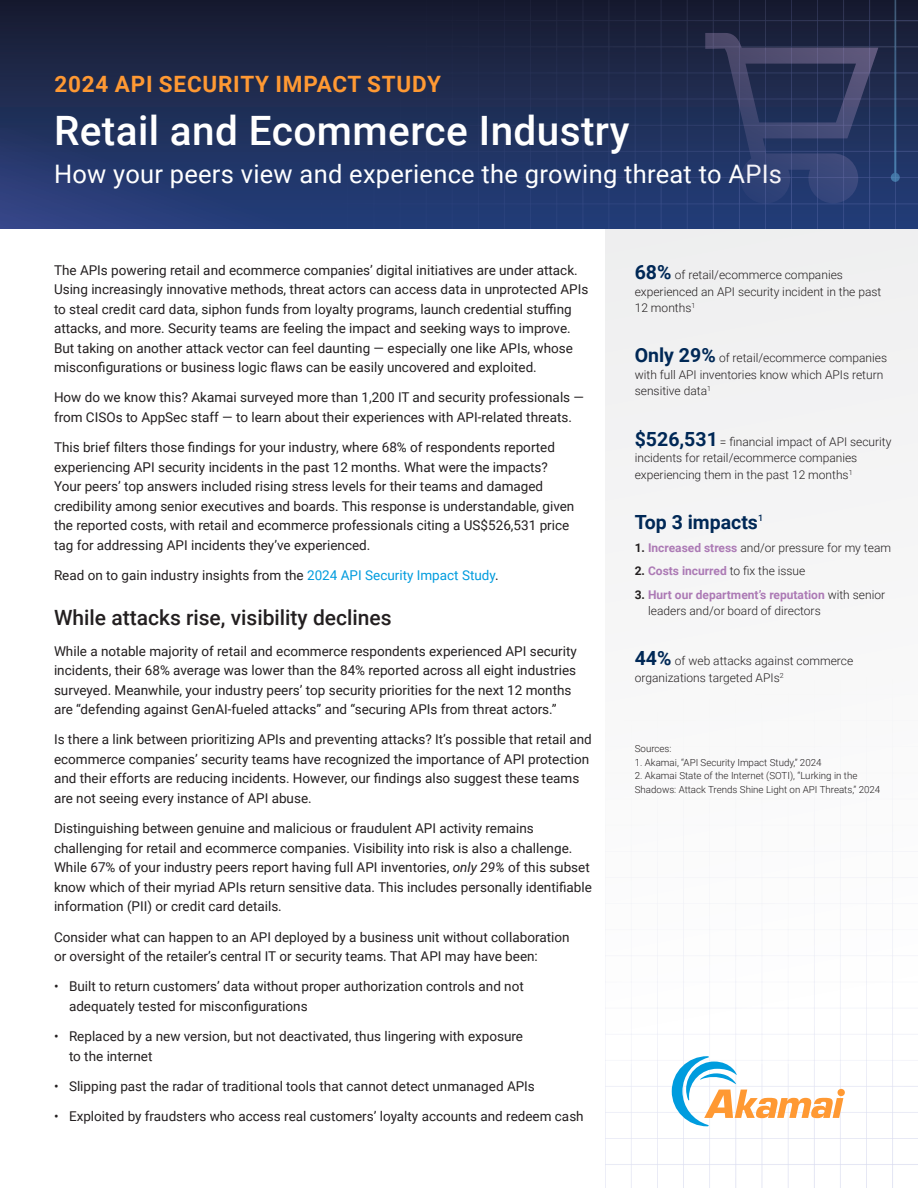
<style>
.page{position:relative;width:918px;height:1188px;background:#fff}
.page>*{position:absolute;margin:0;border:0;box-sizing:border-box;transform-origin:0 0}
.H1_Title{font:500 40.5px "Roboto";letter-spacing:.01em;color:#fff}
.H1_Title-2{font:25.5px "Roboto";letter-spacing:.01em;color:#fff}
.Preheader{font:700 22.5px "Roboto";letter-spacing:.035em;color:#f93}
.H2_Title{font:500 21px "Roboto";color:#231f20}
.Sidebar_-_Benefits_Body{font:700 19.5px "Roboto";color:#002856}
.Body{font:13.5px/19.5px "Roboto";color:#231f20}
.Sidebar_-_Benefits_Body-2{font:300 12px/16.5px "Roboto";color:#231f20}
.Sidebar_-_Benefits_Body-3{font:700 12px "Roboto";color:#ac7ab5}
.Sidebar_-_Benefits_Body-4{font:300 9.75px/13.5px "Roboto";color:#231f20}
.s1{color:#009cde}
.s2{font-style:italic}
.s3{font-weight:700;font-size:19.5px;color:#002856}
.s4{font-weight:700}
.s5{font-weight:700;color:#ac7ab5}
.s6{color:#231f20}
.s7{font-weight:300;color:#231f20}
</style>
<div class="page">
<img style="left:606px;top:1049px;width:312px;height:139px">
<svg style="left:0;top:0;width:36px;height:128px;background:#1c2544"></svg>
<svg style="left:0;top:128px;width:36px;height:101px;background:#2c3c74"></svg>
<img style="left:36px;top:0;width:882px;height:229px">
<div style="left:838px;top:1089px;width:7px;height:7px;background:#f93;border-radius:50%"></div>
<svg style="left:672px;top:1056px;width:171px;height:70px"></svg>
<svg style="left:705px;top:33px;width:173px;height:171px;background:#2e3a63"></svg>
<div style="left:606px;top:229px;width:312px;height:820px;background:#f7f7f7"></div>
<svg style="left:893px;top:0;width:25px;height:180px;background:#212f53"></svg>
<svg style="left:891px;top:173px;width:9px;height:9px"></svg>
<p class="Preheader" style="left:54px;top:69px;width:388px">2024 API SECURITY IMPACT STUDY</p>
<p class="H1_Title" style="left:54px;top:103px;width:577px">Retail and Ecommerce Industry</p>
<p class="H1_Title-2" style="left:54px;top:156px;width:730px">How your peers view and experience the growing threat to APIs</p>
<p class="Body" style="left:54px;top:259px;width:536px">The APIs powering retail and ecommerce companies’ digital initiatives are under attack.<br>Using increasingly innovative methods, threat actors can access data in unprotected APIs to steal credit card data, siphon funds from loyalty programs, launch credential stuffing attacks, and more. Security teams are feeling the impact and seeking ways to improve.<br>But taking on another attack vector can feel daunting — especially one like APIs, whose misconfigurations or business logic flaws can be easily uncovered and exploited.</p>
<p class="Body" style="left:54px;top:387px;width:532px">How do we know this? Akamai surveyed more than 1,200 IT and security professionals — from CISOs to AppSec staff — to learn about their experiences with API-related threats.</p>
<p class="Body" style="left:54px;top:437px;width:522px">This brief filters those findings for your industry, where 68% of respondents reported experiencing API security incidents in the past 12 months. What were the impacts?<br>Your peers’ top answers included rising stress levels for their teams and damaged credibility among senior executives and boards. This response is understandable, given the reported costs, with retail and ecommerce professionals citing a US$526,531 price tag for addressing API incidents they’ve experienced.</p>
<p class="Body" style="left:54px;top:565px;width:446px">Read on to gain industry insights from the <span class="s1">2024 API Security Impact Study</span>.</p>
<p class="H2_Title" style="left:54px;top:603px;width:339px">While attacks rise, visibility declines</p>
<p class="Body" style="left:54px;top:641px;width:524px">While a notable majority of retail and ecommerce respondents experienced API security incidents, their 68% average was lower than the 84% reported across all eight industries surveyed. Meanwhile, your industry peers’ top security priorities for the next 12 months are “defending against GenAI-fueled attacks” and “securing APIs from threat actors.”</p>
<p class="Body" style="left:54px;top:729px;width:539px">Is there a link between prioritizing APIs and preventing attacks? It’s possible that retail and ecommerce companies’ security teams have recognized the importance of API protection and their efforts are reducing incidents. However, our findings also suggest these teams are not seeing every instance of API abuse.</p>
<p class="Body" style="left:54px;top:818px;width:539px">Distinguishing between genuine and malicious or fraudulent API activity remains challenging for retail and ecommerce companies. Visibility into risk is also a challenge.<br>While 67% of your industry peers report having full API inventories, <span class="s2">only 29%</span> of this subset know which of their myriad APIs return sensitive data. This includes personally identifiable information (PII) or credit card details.</p>
<p class="Body" style="left:54px;top:927px;width:517px">Consider what can happen to an API deployed by a business unit without collaboration or oversight of the retailer’s central IT or security teams. That API may have been:</p>
<p class="Body" style="left:69px;top:976px;width:456px;text-indent:-15px">• Built to return customers’ data without proper authorization controls and not adequately tested for misconfigurations</p>
<p class="Body" style="left:69px;top:1026px;width:456px;text-indent:-15px">• Replaced by a new version, but not deactivated, thus lingering with exposure to the internet</p>
<p class="Body" style="left:54px;top:1076px;width:482px">• Slipping past the radar of traditional tools that cannot detect unmanaged APIs</p>
<p class="Body" style="left:54px;top:1106px;width:531px">• Exploited by fraudsters who access real customers’ loyalty accounts and redeem cash</p>
<p class="Sidebar_-_Benefits_Body-2" style="left:635px;top:266px;width:248px"><span class="s3">68%</span> of retail/ecommerce companies experienced an API security incident in the past<br>12 months<sup>1</sup></p>
<p class="Sidebar_-_Benefits_Body-2" style="left:635px;top:349px;width:254px"><span class="s3">Only 29%</span> of retail/ecommerce companies with full API inventories know which APIs return sensitive data<sup>1</sup></p>
<p class="Sidebar_-_Benefits_Body-2" style="left:635px;top:433px;width:258px"><span class="s3">$526,531</span> = financial impact of API security incidents for retail/ecommerce companies experiencing them in the past 12 months<sup>1</sup></p>
<p class="Sidebar_-_Benefits_Body" style="left:635px;top:508px;width:130px">Top 3 impacts<sup>1</sup></p>
<p class="Sidebar_-_Benefits_Body-2" style="left:635px;top:539px;width:258px"><span class="s4">1.</span> <span class="s5">Increased stress</span> and/or pressure for my team</p>
<p class="Sidebar_-_Benefits_Body-3" style="left:635px;top:563px;width:172px"><span class="s6">2.</span> Costs incurred <span class="s7">to fix the issue</span></p>
<p class="Sidebar_-_Benefits_Body-2" style="left:648px;top:586px;width:238px;text-indent:-14px"><span class="s4">3.</span> <span class="s5">Hurt our department’s reputation</span> with senior leaders and/or board of directors</p>
<p class="Sidebar_-_Benefits_Body-2" style="left:635px;top:652px;width:220px"><span class="s3">44%</span> of web attacks against commerce organizations targeted APIs<sup>2</sup></p>
<p class="Sidebar_-_Benefits_Body-4" style="left:635px;top:742px;width:38px">Sources:</p>
<p class="Sidebar_-_Benefits_Body-4" style="left:635px;top:755px;width:188px">1. Akamai, “API Security Impact Study,” 2024</p>
<p class="Sidebar_-_Benefits_Body-4" style="left:635px;top:769px;width:247px">2. Akamai State of the Internet (SOTI), “Lurking in the<br>Shadows: Attack Trends Shine Light on API Threats,” 2024</p>
</div>
